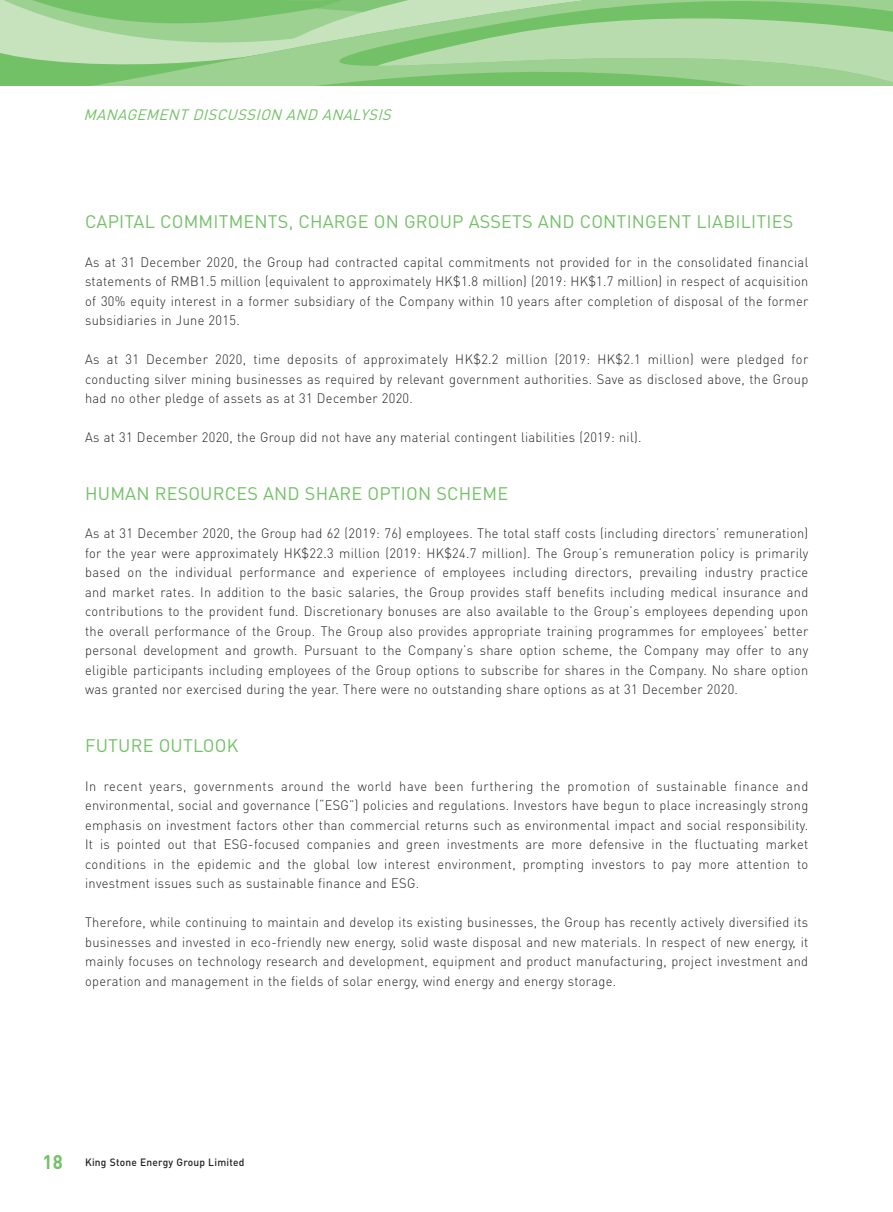
<style>
.page{position:relative;width:893px;height:1212px;background:#fff}
.page>*{position:absolute;margin:0;border:0;box-sizing:border-box;transform-origin:0 0}
.t1{font:18px "DIN Pro";letter-spacing:.01em;color:#73c167}
.t2{font:italic 15px "DIN Pro";color:#73c167}
.t3{font:300 13.5px/19.5px "DIN Pro";letter-spacing:.025em;color:#231f20;text-align:justify;scale:.95 1}
.t4{font:500 10.5px "DIN Pro";letter-spacing:.025em;color:#231f20}
.s1{font-weight:700;font-size:19.5px;color:#73c167}
</style>
<div class="page">
<svg style="left:0;top:0;width:295px;height:85px"></svg>
<svg style="left:295px;top:0;width:597px;height:85px;fill:#9dd192"></svg>
<svg style="left:376px;top:1px;width:516px;height:84px"></svg>
<p class="t2" style="left:83px;top:109px;width:312px">MANAGEMENT DISCUSSION AND ANALYSIS</p>
<h1 class="t1" style="left:85px;top:215px;width:709px">CAPITAL COMMITMENTS, CHARGE ON GROUP ASSETS AND CONTINGENT LIABILITIES</h1>
<p class="t3" style="left:85px;top:254px;width:762px">As at 31 December 2020, the Group had contracted capital commitments not provided for in the consolidated financial statements of RMB1.5 million (equivalent to approximately HK$1.8 million) (2019: HK$1.7 million) in respect of acquisition of 30% equity interest in a former subsidiary of the Company within 10 years after completion of disposal of the former subsidiaries in June 2015.</p>
<p class="t3" style="left:85px;top:351px;width:762px">As at 31 December 2020, time deposits of approximately HK$2.2 million (2019: HK$2.1 million) were pledged for conducting silver mining businesses as required by relevant government authorities. Save as disclosed above, the Group had no other pledge of assets as at 31 December 2020.</p>
<p class="t3" style="left:85px;top:429px;width:587px">As at 31 December 2020, the Group did not have any material contingent liabilities (2019: nil).</p>
<h1 class="t1" style="left:85px;top:487px;width:424px">HUMAN RESOURCES AND SHARE OPTION SCHEME</h1>
<p class="t3" style="left:85px;top:526px;width:762px">As at 31 December 2020, the Group had 62 (2019: 76) employees. The total staff costs (including directors’ remuneration) for the year were approximately HK$22.3 million (2019: HK$24.7 million). The Group’s remuneration policy is primarily based on the individual performance and experience of employees including directors, prevailing industry practice and market rates. In addition to the basic salaries, the Group provides staff benefits including medical insurance and contributions to the provident fund. Discretionary bonuses are also available to the Group’s employees depending upon the overall performance of the Group. The Group also provides appropriate training programmes for employees’ better personal development and growth. Pursuant to the Company’s share option scheme, the Company may offer to any eligible participants including employees of the Group options to subscribe for shares in the Company. No share option was granted nor exercised during the year. There were no outstanding share options as at 31 December 2020.</p>
<h1 class="t1" style="left:85px;top:739px;width:155px">FUTURE OUTLOOK</h1>
<p class="t3" style="left:85px;top:778px;width:762px">In recent years, governments around the world have been furthering the promotion of sustainable finance and environmental, social and governance (“ESG”) policies and regulations. Investors have begun to place increasingly strong emphasis on investment factors other than commercial returns such as environmental impact and social responsibility.<br>It is pointed out that ESG-focused companies and green investments are more defensive in the fluctuating market conditions in the epidemic and the global low interest environment, prompting investors to pay more attention to investment issues such as sustainable finance and ESG.</p>
<p class="t3" style="left:85px;top:914px;width:762px">Therefore, while continuing to maintain and develop its existing businesses, the Group has recently actively diversified its businesses and invested in eco-friendly new energy, solid waste disposal and new materials. In respect of new energy, it mainly focuses on technology research and development, equipment and product manufacturing, project investment and operation and management in the fields of solar energy, wind energy and energy storage.</p>
<p class="t4" style="left:42px;top:1159px;width:203px"><span class="s1">18</span> King Stone Energy Group Limited</p>
</div>
